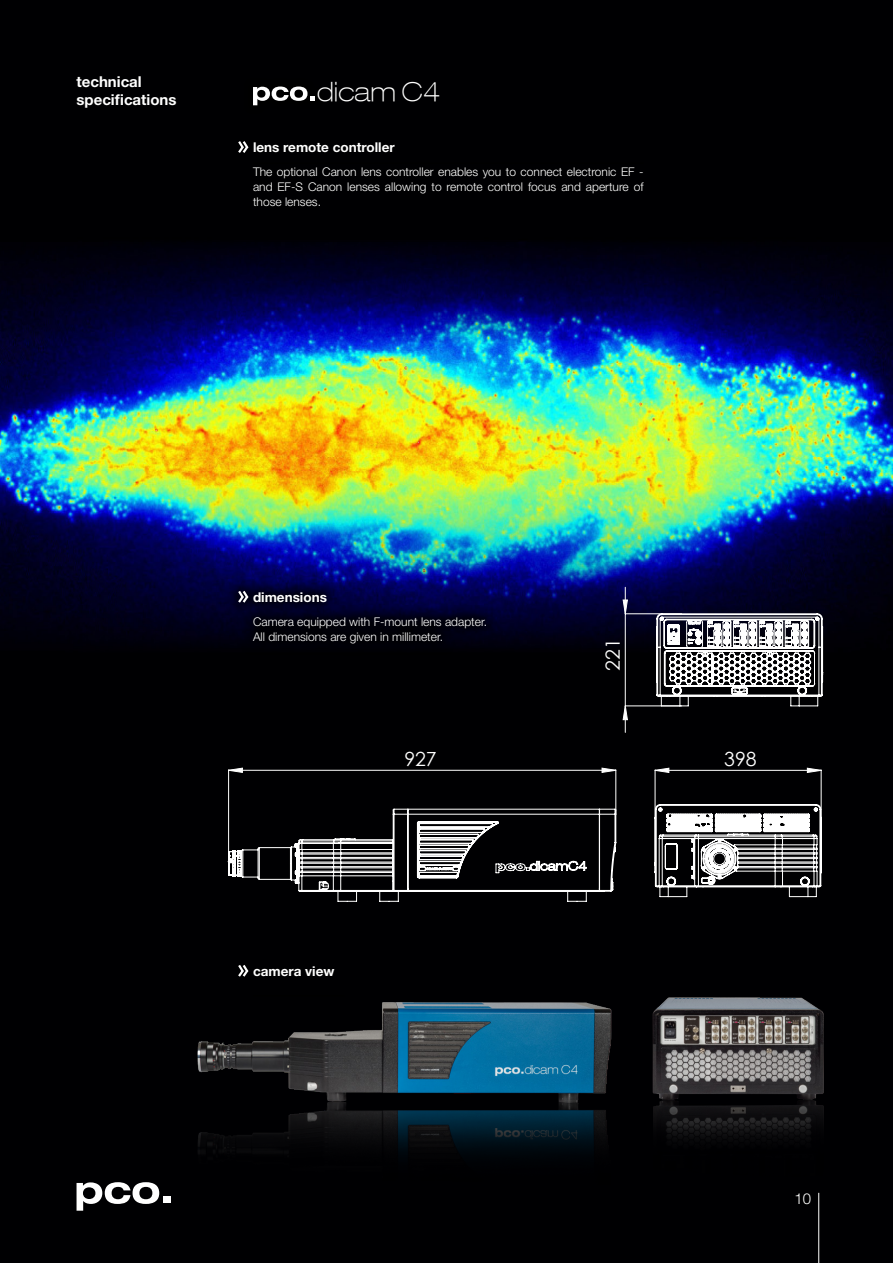
<style>
.page{position:relative;width:893px;height:1263px;background:#fff}
.page>*{position:absolute;margin:0;border:0;box-sizing:border-box;transform-origin:0 0}
.t1{font:100 expanded 26.55px "Helvetica Neue";color:#fff}
.t2{font:19.5px "Century Gothic";color:#fff}
.Titel{font:700 15px "Helvetica Neue LT Std";color:#fff}
.t3{font:300 15px "Helvetica Neue LT Std";color:#fff}
.GS_grau{font:700 13.5px "Helvetica Neue LT Std";color:#fff}
.GS_schwarz{font:700 13.5px "Helvetica Neue LT Std";color:#fff}
.GS_schwarz-2{font:300 12px/15px "Helvetica Neue LT Std";color:#fff;text-align:justify}
</style>
<div class="page">
<img style="left:0;top:0;width:893px;height:1263px">
<hr style="left:818px;top:1193px;width:1px;height:70px;background:#fff">
<svg style="left:77px;top:1182px;width:82px;height:29px"></svg>
<div style="left:164px;top:1197px;width:7px;height:6px;background:#fff"></div>
<svg style="left:236px;top:962px;width:15px;height:17px"></svg>
<hr style="left:253px;top:163px;width:390px;height:1px;background:#000">
<svg style="left:236px;top:139px;width:15px;height:16px"></svg>
<svg style="left:225px;top:577px;width:274px;height:80px;background:#000025"></svg>
<svg style="left:236px;top:588px;width:15px;height:17px"></svg>
<img style="left:638px;top:988px;width:197px;height:190px">
<img style="left:189px;top:984px;width:437px;height:219px">
<svg style="left:638px;top:1014px;width:21px;height:2px"></svg>
<svg style="left:638px;top:932px;width:24px;height:1px"></svg>
<svg style="left:622px;top:587px;width:244px;height:156px"></svg>
<hr style="left:655px;top:770px;width:1px;height:48px;background:#fff">
<hr style="left:821px;top:770px;width:1px;height:48px;background:#fff">
<hr style="left:633px;top:765px;width:1px;height:81px;background:#fff">
<svg style="left:655px;top:804px;width:166px;height:93px"></svg>
<hr style="left:834px;top:774px;width:1px;height:49px;background:#fff">
<hr style="left:892px;top:774px;width:1px;height:49px;background:#fff">
<hr style="left:228px;top:770px;width:1px;height:81px;background:#fff">
<hr style="left:615px;top:770px;width:1px;height:44px;background:#fff">
<svg style="left:228px;top:763px;width:594px;height:15px;background:#141416"></svg>
<svg style="left:228px;top:809px;width:388px;height:93px;background:#303031"></svg>
<div style="left:244px;top:78px;width:80px;height:36px;background:#000"></div>
<svg style="left:253px;top:87px;width:62px;height:18px"></svg>
<p class="Titel" style="left:77px;top:73px;width:67px">technical</p>
<p class="Titel" style="left:77px;top:91px;width:101px">specifications</p>
<p class="t1" style="left:317px;top:75px;width:125px">dicam C4</p>
<p class="GS_grau" style="left:253px;top:139px;width:143px">lens remote controller</p>
<p class="GS_schwarz-2" style="left:253px;top:164px;width:392px">The optional Canon lens controller enables you to connect electronic EF - and EF-S Canon lenses allowing to remote control focus and aperture of those lenses.</p>
<p class="GS_schwarz" style="left:253px;top:588px;width:75px">dimensions</p>
<p class="GS_schwarz-2" style="left:253px;top:614px;width:236px">Camera equipped with F-mount lens adapter.</p>
<p class="GS_schwarz-2" style="left:253px;top:629px;width:192px">All dimensions are given in millimeter.</p>
<p class="t2" style="left:404px;top:745px;width:34px">927</p>
<p class="GS_grau" style="left:253px;top:962px;width:83px">camera view</p>
<p class="t2" style="left:599px;top:671px;width:34px;rotate:-90deg">221</p>
<p class="t2" style="left:724px;top:745px;width:34px">398</p>
<p class="t3" style="left:794px;top:1189px;width:18px">10</p>
</div>
